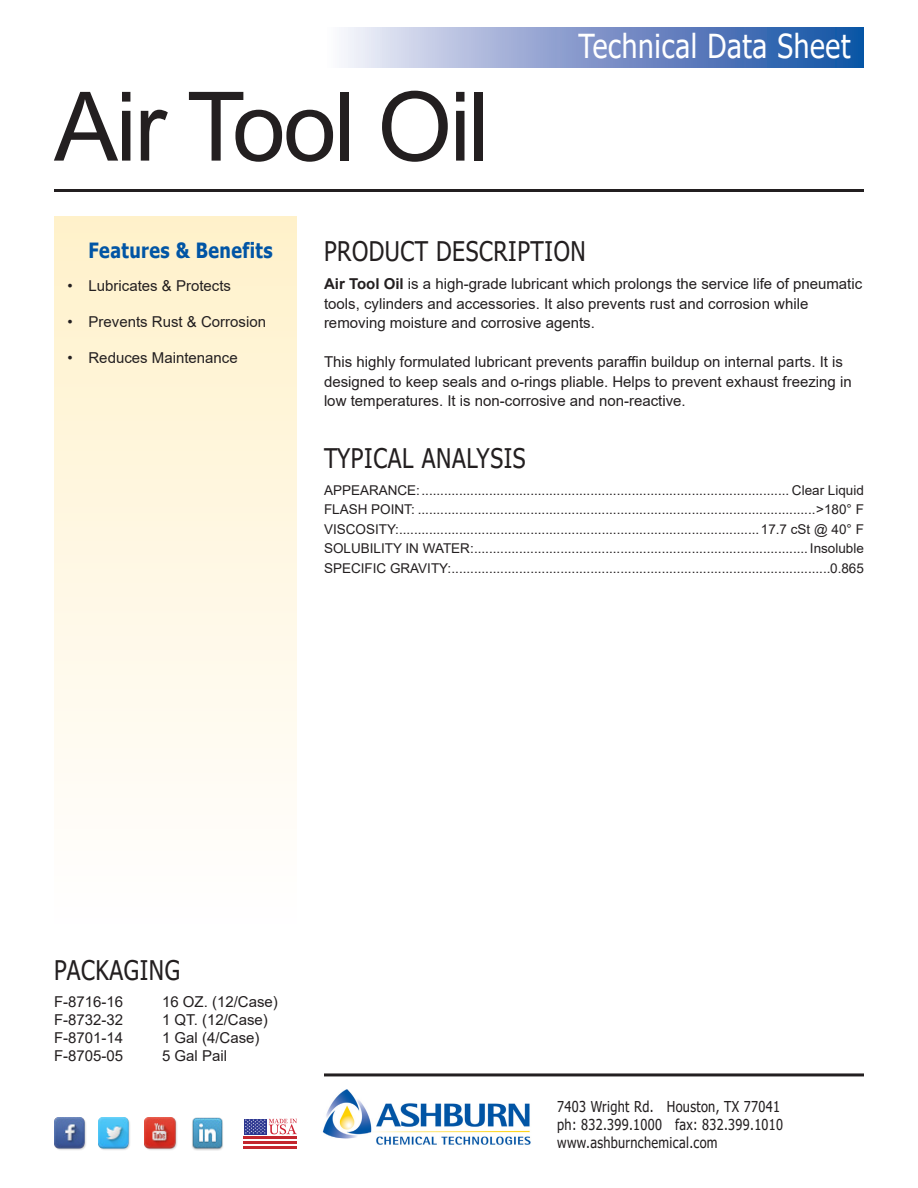
<style>
.page{position:relative;width:918px;height:1188px;background:#fff}
.page>*{position:absolute;margin:0;border:0;box-sizing:border-box;transform-origin:0 0}
.t1{font:96px "Arial";letter-spacing:-.025em;color:#231f20}
.t2{font:33px "Tahoma";letter-spacing:.025em;color:#fff;scale:.85 1}
.t3{font:27px "Tahoma";letter-spacing:.025em;color:#231f20;scale:.85 1}
.t4{font:700 21px "Tahoma";letter-spacing:.025em;color:#0155a5;scale:.85 1}
.t5{font:15px/19.5px "Arial";color:#231f20}
.t6{font:15px "Tahoma";letter-spacing:.025em;color:#231f20;scale:.85 1}
.t7{font:13.5px "Arial";color:#231f20}
.s1{font-weight:700}
</style>
<div class="page">
<div style="left:54px;top:216px;width:243px;height:713px;background:linear-gradient(to bottom,#fff1ca,#fffeff)"></div>
<div style="left:324px;top:27px;width:540px;height:41px;background:linear-gradient(to right,#f7eff9,#0f49a1)"></div>
<hr style="left:54px;top:189px;width:810px;height:3px;background:#231f20">
<hr style="left:324px;top:1073px;width:540px;height:3px;background:#231f20">
<img style="left:54px;top:1118px;width:32px;height:32px">
<img style="left:98px;top:1118px;width:32px;height:32px">
<img style="left:145px;top:1118px;width:32px;height:32px">
<img style="left:192px;top:1118px;width:31px;height:32px">
<hr style="left:244px;top:1137px;width:53px;height:2px;background:#c3262e">
<hr style="left:244px;top:1141px;width:53px;height:3px;background:#c3262e">
<hr style="left:244px;top:1146px;width:53px;height:2px;background:#c3262e">
<div style="left:244px;top:1119px;width:23px;height:15px;background:#2c3690"></div>
<svg style="left:245px;top:1119px;width:52px;height:15px"></svg>
<img style="left:322px;top:1089px;width:209px;height:56px">
<p class="t1" style="left:54px;top:61px;width:437px">Air Tool Oil</p>
<p class="t2" style="left:579px;top:24px;width:321px">Technical Data Sheet</p>
<p class="t4" style="left:89px;top:236px;width:218px">Features &amp; Benefits</p>
<p class="t5" style="left:68px;top:276px;width:165px">• Lubricates &amp; Protects</p>
<p class="t5" style="left:68px;top:312px;width:200px">• Prevents Rust &amp; Corrosion</p>
<p class="t5" style="left:68px;top:348px;width:172px">• Reduces Maintenance</p>
<p class="t3" style="left:324px;top:233px;width:310px">PRODUCT DESCRIPTION</p>
<p class="t5" style="left:324px;top:274px;width:540px"><span class="s1">Air Tool Oil</span> is a high-grade lubricant which prolongs the service life of pneumatic tools, cylinders and accessories. It also prevents rust and corrosion while removing moisture and corrosive agents.</p>
<p class="t5" style="left:324px;top:352px;width:529px">This highly formulated lubricant prevents paraffin buildup on internal parts. It is designed to keep seals and o-rings pliable. Helps to prevent exhaust freezing in low temperatures. It is non-corrosive and non-reactive.</p>
<p class="t3" style="left:324px;top:440px;width:239px">TYPICAL ANALYSIS</p>
<p class="t7" style="left:324px;top:481px;width:541px">APPEARANCE:.................................................................................................. Clear Liquid</p>
<p class="t7" style="left:324px;top:500px;width:541px">FLASH POINT: ..........................................................................................................&gt;180° F</p>
<p class="t7" style="left:324px;top:520px;width:542px">VISCOSITY:................................................................................................17.7 cSt @ 40° F</p>
<p class="t7" style="left:324px;top:539px;width:541px">SOLUBILITY IN WATER:......................................................................................... Insoluble</p>
<p class="t7" style="left:324px;top:559px;width:541px">SPECIFIC GRAVITY:.....................................................................................................0.865</p>
<p class="t3" style="left:54px;top:952px;width:150px">PACKAGING</p>
<p class="t5" style="left:54px;top:992px;width:71px">F-8716-16</p>
<p class="t5" style="left:162px;top:992px;width:117px">16 OZ. (12/Case)</p>
<p class="t5" style="left:54px;top:1010px;width:71px">F-8732-32</p>
<p class="t5" style="left:162px;top:1010px;width:107px">1 QT. (12/Case)</p>
<p class="t5" style="left:54px;top:1028px;width:71px">F-8701-14</p>
<p class="t5" style="left:162px;top:1028px;width:99px">1 Gal (4/Case)</p>
<p class="t5" style="left:54px;top:1046px;width:71px">F-8705-05</p>
<p class="t5" style="left:162px;top:1046px;width:67px">5 Gal Pail</p>
<p class="t6" style="left:557px;top:1096px;width:264px">7403 Wright Rd. Houston, TX 77041</p>
<p class="t6" style="left:557px;top:1114px;width:267px">ph: 832.399.1000 fax: 832.399.1010</p>
<p class="t6" style="left:557px;top:1132px;width:190px">www.ashburnchemical.com</p>
</div>
